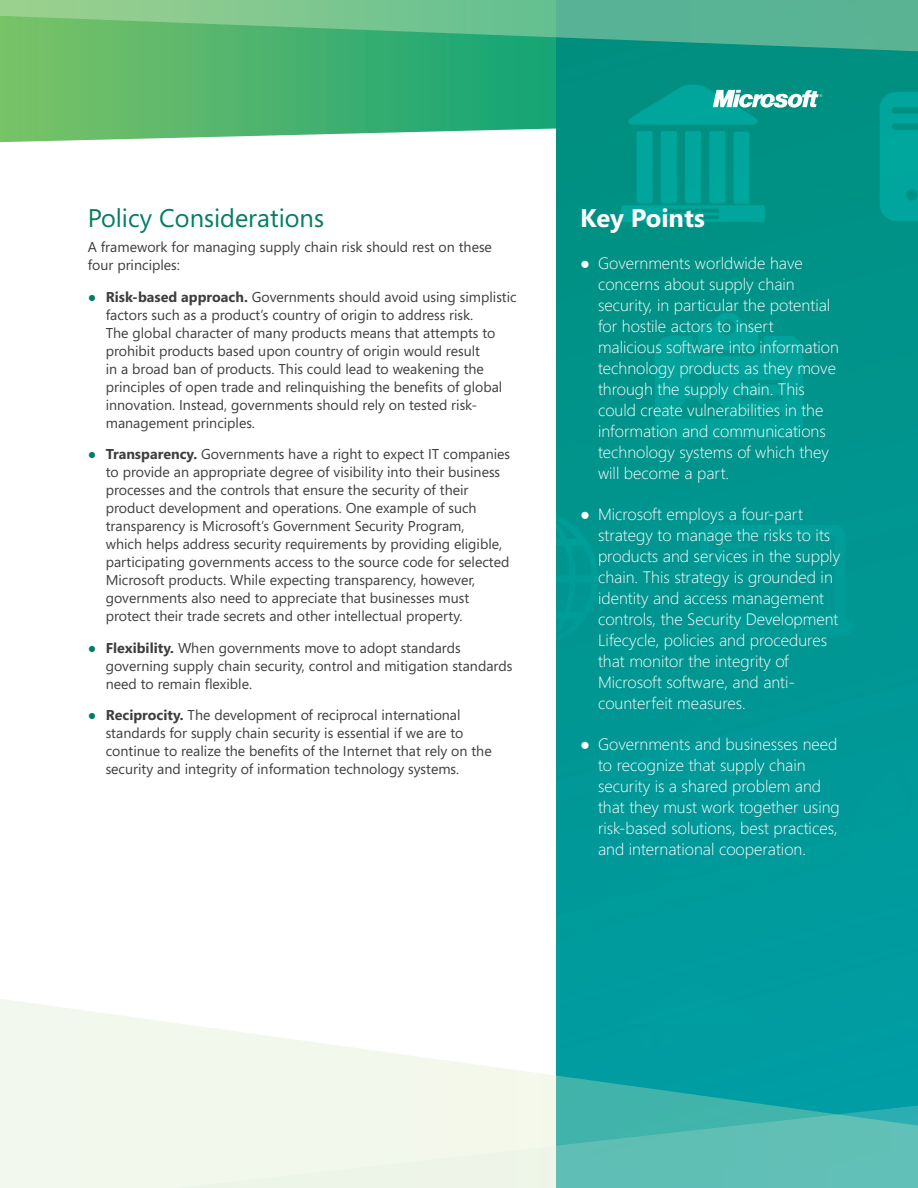
<style>
.page{position:relative;width:918px;height:1188px;background:#fff}
.page>*{position:absolute;margin:0;border:0;box-sizing:border-box;transform-origin:0 0}
.t1{font:25.5px "Segoe";color:#057d63}
.H1__white{font:700 25.5px "Segoe";color:#fff}
.t2{font:300 16.5px/21px "Segoe";color:#fff}
.MAIN__text{font:14.25px/18px "Segoe";color:#3e3e3f}
.s1{color:#057d63}
.s2{font-weight:700}
.s3{font-weight:400}
</style>
<div class="page">
<svg style="left:0;top:58px;width:556px;height:85px;background:#5aba7b"></svg>
<img style="left:556px;top:58px;width:362px;height:810px">
<svg style="left:0;top:0;width:918px;height:58px;background:#57b584"></svg>
<svg style="left:0;top:868px;width:918px;height:320px"></svg>
<svg style="left:52px;top:1026px;width:866px;height:162px;background:#a1d9d1"></svg>
<svg style="left:713px;top:90px;width:109px;height:18px"></svg>
<h2 class="t1" style="left:88px;top:201px;width:238px">Policy Considerations</h2>
<p class="MAIN__text" style="left:88px;top:238px;width:406px">A framework for managing supply chain risk should rest on these four principles:</p>
<p class="MAIN__text" style="left:106px;top:287px;width:413px;text-indent:-18px"><span class="s1">●</span> <span class="s2">Risk-based approach.</span> Governments should avoid using simplistic factors such as a product’s country of origin to address risk.<br>The global character of many products means that attempts to prohibit products based upon country of origin would result<br>in a broad ban of products. This could lead to weakening the principles of open trade and relinquishing the benefits of global innovation. Instead, governments should rely on tested risk&shy;management principles.</p>
<p class="MAIN__text" style="left:106px;top:445px;width:406px;text-indent:-18px"><span class="s1">●</span> <span class="s2">Transparency.</span> Governments have a right to expect IT companies to provide an appropriate degree of visibility into their business processes and the controls that ensure the security of their product development and operations. One example of such transparency is Microsoft’s Government Security Program,<br>which helps address security requirements by providing eligible, participating governments access to the source code for selected Microsoft products. While expecting transparency, however, governments also need to appreciate that businesses must protect their trade secrets and other intellectual property.</p>
<p class="MAIN__text" style="left:106px;top:638px;width:408px;text-indent:-18px"><span class="s1">●</span> <span class="s2">Flexibility.</span> When governments move to adopt standards governing supply chain security, control and mitigation standards need to remain flexible.</p>
<p class="MAIN__text" style="left:106px;top:706px;width:387px;text-indent:-18px"><span class="s1">●</span> <span class="s2">Reciprocity.</span> The development of reciprocal international standards for supply chain security is essential if we are to continue to realize the benefits of the Internet that rely on the security and integrity of information technology systems.</p>
<p class="H1__white" style="left:580px;top:200px;width:127px">Key Points</p>
<p class="t2" style="left:598px;top:252px;width:242px;text-indent:-18px"><span class="s3">●</span> Governments worldwide have concerns about supply chain security, in particular the potential for hostile actors to insert malicious software into information technology products as they move through the supply chain. This could create vulnerabilities in the information and communications technology systems of which they will become a part.</p>
<p class="t2" style="left:598px;top:503px;width:244px;text-indent:-18px"><span class="s3">●</span> Microsoft employs a four-part strategy to manage the risks to its products and services in the supply chain. This strategy is grounded in identity and access management controls, the Security Development<br>Lifecycle, policies and procedures that monitor the integrity of<br>Microsoft software, and anti&shy;counterfeit measures.</p>
<p class="t2" style="left:598px;top:733px;width:243px;text-indent:-18px"><span class="s3">●</span> Governments and businesses need to recognize that supply chain security is a shared problem and that they must work together using risk-based solutions, best practices, and international cooperation.</p>
</div>
